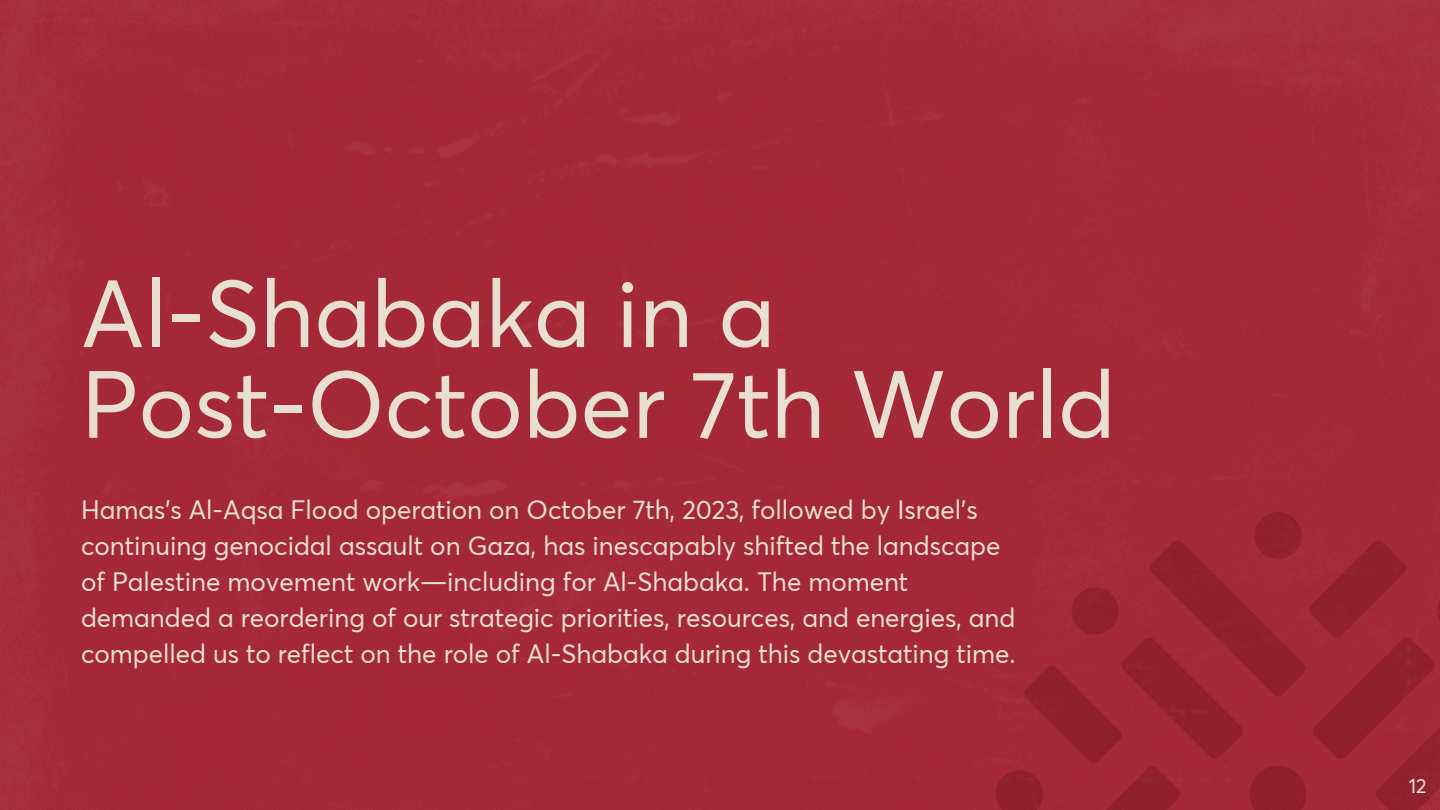
<style>
.page{position:relative;width:1440px;height:810px;background:#a42835}
.page>*{position:absolute;margin:0;border:0;box-sizing:border-box;transform-origin:0 0}
.t1{font:94px/90.8px "Averta";color:#e8dfd1}
.t2{font:26px/36px "Averta";color:#e8dfd1}
.t3{font:20px "Averta";color:#e8dfd1}
</style>
<div class="page">
<h1 class="t1" style="left:81px;top:266px;width:1036px">Al-Shabaka in a<br>Post-October 7th World</h1>
<p class="t2" style="left:81px;top:492px;width:936px">Hamas’s Al-Aqsa Flood operation on October 7th, 2023, followed by Israel’s continuing genocidal assault on Gaza, has inescapably shifted the landscape of Palestine movement work—including for Al-Shabaka. The moment demanded a reordering of our strategic priorities, resources, and energies, and compelled us to reflect on the role of Al-Shabaka during this devastating time.</p>
<p class="t3" style="left:1409px;top:772px;width:19px">12</p>
</div>
